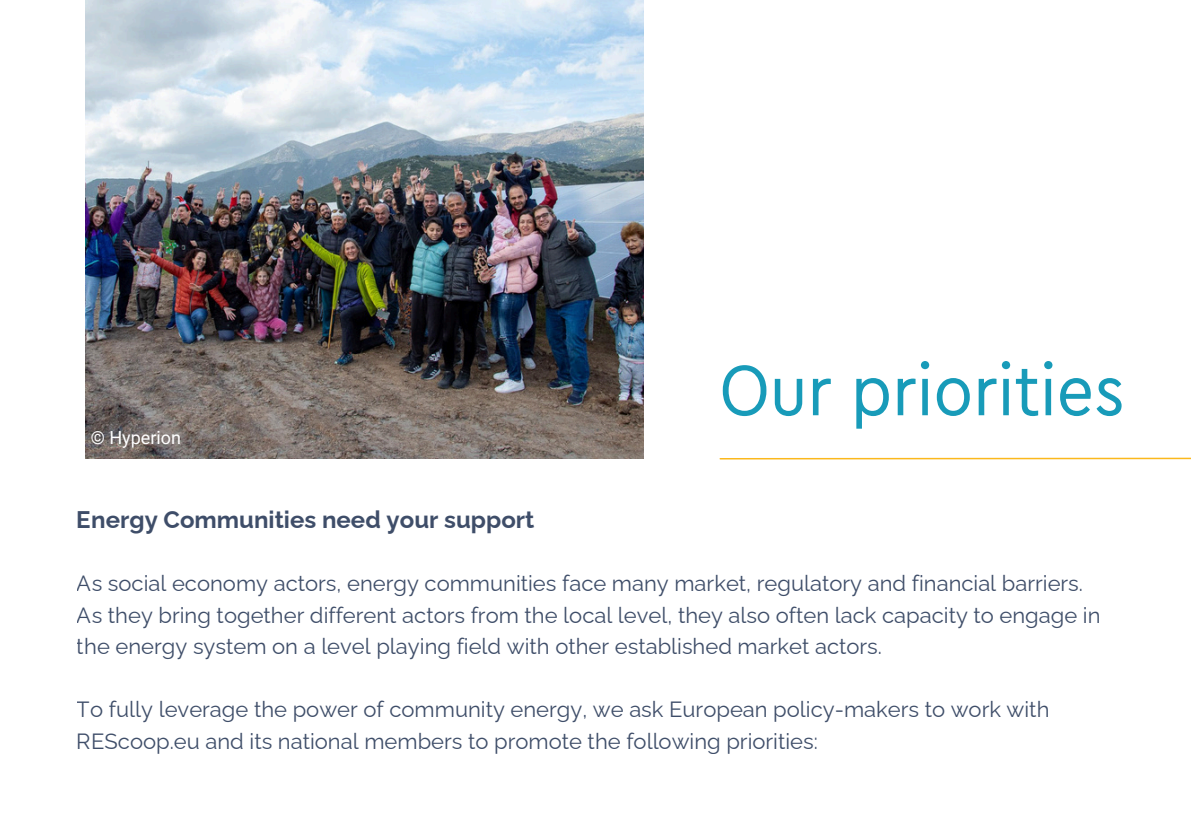
<style>
.page{position:relative;width:1191px;height:839px;background:#fff}
.page>*{position:absolute;margin:0;border:0;box-sizing:border-box;transform-origin:0 0}
.t1{font:74.6px "Cera Compact Pro";color:#189bb9}
.t2{font:700 24px "Raleway";color:#1c2e4e}
.t3{font:22px/31.6px "Raleway";color:#1c2e4e}
.t4{font:18px "Roboto";color:#fff}
</style>
<div class="page">
<img style="left:86px;top:0;width:558px;height:459px">
<svg style="left:719px;top:457px;width:472px;height:3px"></svg>
<h2 class="t4" style="left:91px;top:427px;width:92px">© Hyperion</h2>
<p class="t2" style="left:77px;top:505px;width:459px">Energy Communities need your support</p>
<h4 class="t1" style="left:720px;top:355px;width:407px">Our priorities</h4>
<p class="t3" style="left:77px;top:567px;width:1025px">As social economy actors, energy communities face many market, regulatory and financial barriers.<br>As they bring together different actors from the local level, they also often lack capacity to engage in the energy system on a level playing field with other established market actors.</p>
<p class="t3" style="left:77px;top:693px;width:974px">To fully leverage the power of community energy, we ask European policy-makers to work with<br>REScoop.eu and its national members to promote the following priorities:</p>
</div>
